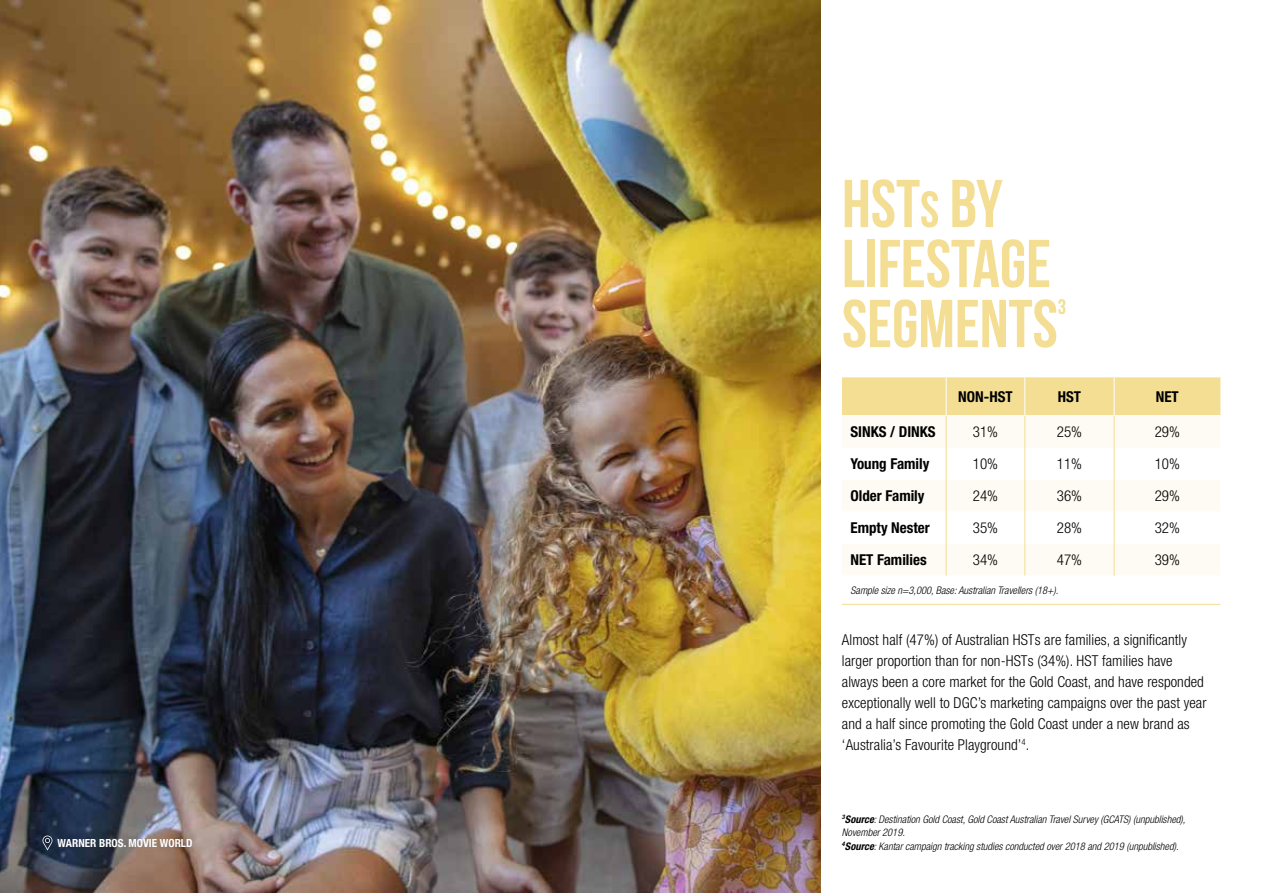
<style>
.page{position:relative;width:1263px;height:893px;background:#fff}
.page>*{position:absolute;margin:0;border:0;box-sizing:border-box;transform-origin:0 0}
.t1{font:700 67.5px/60px "Bebas Neue";color:#f3de94}
.t2{font:700 21px "Bebas Neue";color:#f3de94}
.t3{font:300 condensed 15px/21px "Helvetica Neue LT Std";letter-spacing:.005em;color:#000}
.t4{font:700 condensed 15px "Helvetica Neue LT Std";color:#000}
.t5{font:700 condensed 11.25px "Helvetica Neue LT Std";color:#fff}
.t6{font:italic 300 condensed 10.5px/13.5px "Helvetica Neue LT Std";color:#000}
.s1{font-size:51px}
.s2{font-weight:700}
</style>
<div class="page">
<div style="left:842px;top:377px;width:378px;height:38px;background:#f3de94"></div>
<div style="left:842px;top:416px;width:378px;height:32px;background:#fefbf4"></div>
<svg style="left:842px;top:448px;width:378px;height:156px"></svg>
<hr style="left:1024px;top:377px;width:1px;height:38px;background:#fff">
<hr style="left:1114px;top:377px;width:1px;height:38px;background:#fff">
<hr style="left:946px;top:377px;width:1px;height:38px;background:#fff">
<hr style="left:946px;top:416px;width:1px;height:32px;background:#f3de94">
<hr style="left:1024px;top:416px;width:1px;height:32px;background:#f3de94">
<hr style="left:1114px;top:416px;width:1px;height:32px;background:#f3de94">
<hr style="left:946px;top:448px;width:1px;height:32px;background:#f3de94">
<hr style="left:1024px;top:448px;width:1px;height:32px;background:#f3de94">
<hr style="left:1114px;top:448px;width:1px;height:32px;background:#f3de94">
<hr style="left:946px;top:480px;width:1px;height:32px;background:#f3de94">
<hr style="left:1024px;top:480px;width:1px;height:32px;background:#f3de94">
<hr style="left:1114px;top:480px;width:1px;height:32px;background:#f3de94">
<hr style="left:946px;top:512px;width:1px;height:32px;background:#f3de94">
<hr style="left:1024px;top:512px;width:1px;height:32px;background:#f3de94">
<hr style="left:1114px;top:512px;width:1px;height:32px;background:#f3de94">
<hr style="left:946px;top:544px;width:1px;height:32px;background:#f3de94">
<hr style="left:1024px;top:544px;width:1px;height:32px;background:#f3de94">
<hr style="left:1114px;top:544px;width:1px;height:32px;background:#f3de94">
<hr style="left:842px;top:604px;width:104px;height:1px;background:#f3de94">
<hr style="left:946px;top:604px;width:79px;height:1px;background:#f3de94">
<hr style="left:1025px;top:604px;width:89px;height:1px;background:#f3de94">
<hr style="left:1114px;top:604px;width:106px;height:1px;background:#f3de94">
<img style="left:0;top:0;width:821px;height:893px">
<div style="left:34px;top:827px;width:166px;height:31px;background:#000;opacity:.1"></div>
<svg style="left:43px;top:836px;width:9px;height:14px"></svg>
<p class="t5" style="left:58px;top:836px;width:136px">WARNER BROS. MOVIE WORLD</p>
<h1 class="t1" style="left:842px;top:173px;width:217px">HST<span class="s1">S</span> BY<br>LIFESTAGE<br>SEGMENTS</h1>
<h2 class="t2" style="left:1058px;top:295px;width:10px">3</h2>
<p class="t4" style="left:958px;top:387px;width:56px">NON-HST</p>
<p class="t4" style="left:1058px;top:387px;width:25px">HST</p>
<p class="t4" style="left:1156px;top:387px;width:25px">NET</p>
<p class="t4" style="left:850px;top:423px;width:87px">SINKS / DINKS</p>
<p class="t3" style="left:973px;top:421px;width:27px">31%</p>
<p class="t3" style="left:1057px;top:421px;width:27px">25%</p>
<p class="t3" style="left:1155px;top:421px;width:27px">29%</p>
<p class="t4" style="left:850px;top:455px;width:80px">Young Family</p>
<p class="t3" style="left:973px;top:453px;width:27px">10%</p>
<p class="t3" style="left:1057px;top:453px;width:27px">11%</p>
<p class="t3" style="left:1155px;top:453px;width:27px">10%</p>
<p class="t4" style="left:850px;top:487px;width:76px">Older Family</p>
<p class="t3" style="left:973px;top:485px;width:27px">24%</p>
<p class="t3" style="left:1057px;top:485px;width:27px">36%</p>
<p class="t3" style="left:1155px;top:485px;width:27px">29%</p>
<p class="t4" style="left:850px;top:518px;width:81px">Empty Nester</p>
<p class="t3" style="left:973px;top:517px;width:27px">35%</p>
<p class="t3" style="left:1057px;top:517px;width:27px">28%</p>
<p class="t3" style="left:1155px;top:517px;width:27px">32%</p>
<p class="t4" style="left:850px;top:550px;width:78px">NET Families</p>
<p class="t3" style="left:973px;top:549px;width:27px">34%</p>
<p class="t3" style="left:1057px;top:549px;width:27px">47%</p>
<p class="t3" style="left:1155px;top:549px;width:27px">39%</p>
<p class="t6" style="left:850px;top:583px;width:209px">Sample size n=3,000, Base: Australian Travellers (18+).</p>
<p class="t3" style="left:842px;top:629px;width:366px">Almost half (47%) of Australian HSTs are families, a significantly larger proportion than for non-HSTs (34%). HST families have always been a core market for the Gold Coast, and have responded exceptionally well to DGC’s marketing campaigns over the past year and a half since promoting the Gold Coast under a new brand as ‘Australia’s Favourite Playground’<sup>4</sup>.</p>
<p class="t6" style="left:842px;top:813px;width:345px"><sup>3</sup><span class="s2">Source</span>: Destination Gold Coast, Gold Coast Australian Travel Survey (GCATS) (unpublished),<br>November 2019.<br><sup>4</sup><span class="s2">Source</span>: Kantar campaign tracking studies conducted over 2018 and 2019 (unpublished).</p>
</div>
